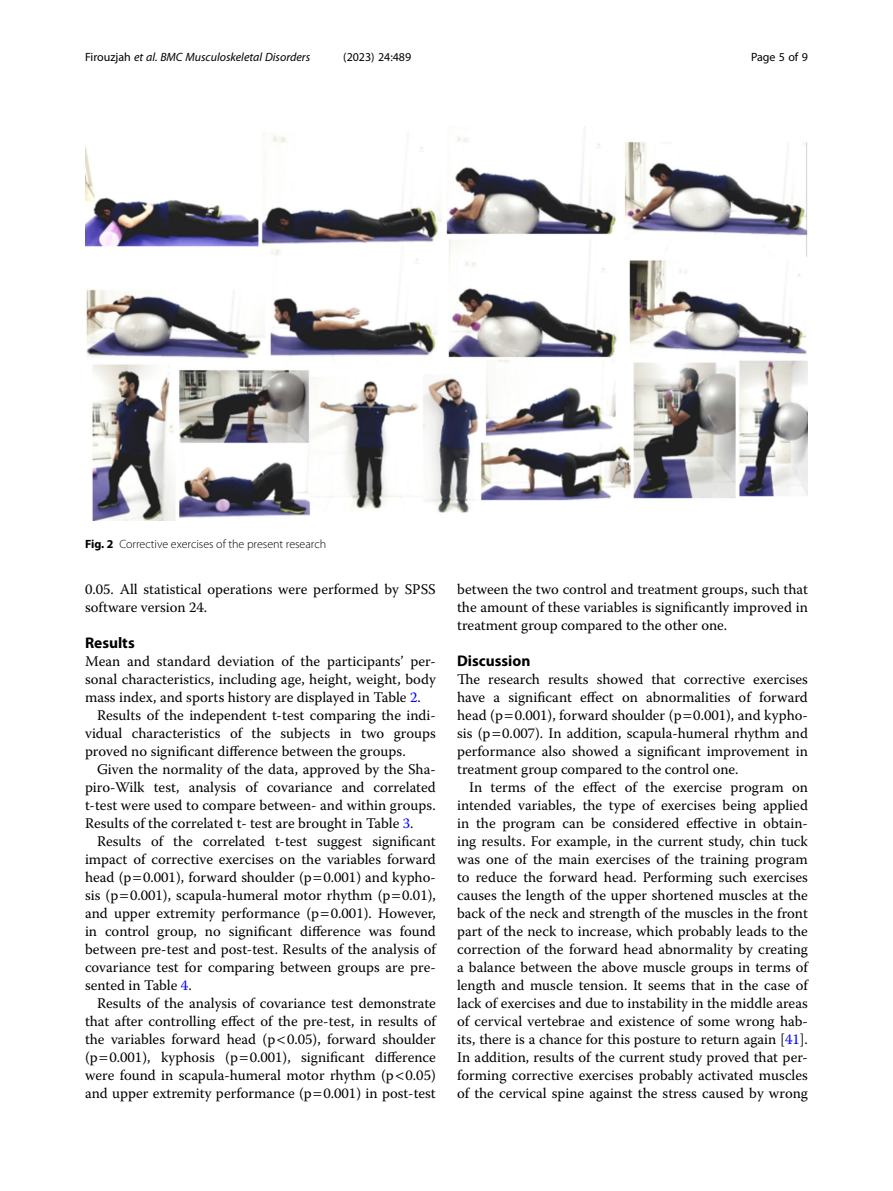
<style>
.page{position:relative;width:893px;height:1191px;background:#fff}
.page>*{position:absolute;margin:0;border:0;box-sizing:border-box;transform-origin:0 0}
.Head_1{font:700 15.45px "Myriad Pro";color:#000}
.Body_Text_Indent{font:14.7px/18px "Warnock Pro";color:#000;text-align:justify}
.Body_Text{font:14.7px/18px "Warnock Pro";color:#000;text-align:justify}
.Figure_Caption{font:300 12px "Myriad Pro";color:#000}
.t1{font:italic 12px "Myriad Pro";color:#000}
.t2{font:12px "Myriad Pro";color:#000}
.s1{font-style:normal}
.s2{font-weight:700}
.s3{color:#00f}
</style>
<div class="page">
<img style="left:85px;top:126px;width:723px;height:395px">
<p class="t1" style="left:85px;top:50px;width:227px"><span class="s1">Firouzjah</span> et al. BMC Musculoskeletal Disorders</p>
<p class="t2" style="left:343px;top:50px;width:70px">(2023) 24:489</p>
<p class="t2" style="left:751px;top:50px;width:58px">Page 5 of 9</p>
<p class="Figure_Caption" style="left:85px;top:537px;width:243px"><span class="s2">Fig. 2</span> Corrective exercises of the present research</p>
<p class="Body_Text_Indent" style="left:85px;top:580px;width:352px">0.05. All statistical operations were performed by SPSS software version 24.</p>
<p class="Head_1" style="left:85px;top:633px;width:51px">Results</p>
<p class="Body_Text" style="left:85px;top:652px;width:352px">Mean and standard deviation of the participants’ per&shy;sonal characteristics, including age, height, weight, body mass index, and sports history are displayed in Table <span class="s3">2</span>.</p>
<p class="Body_Text_Indent" style="left:85px;top:706px;width:352px;text-indent:12px">Results of the independent t-test comparing the indi&shy;vidual characteristics of the subjects in two groups proved no significant difference between the groups.</p>
<p class="Body_Text_Indent" style="left:85px;top:760px;width:352px;text-indent:12px">Given the normality of the data, approved by the Sha&shy;piro-Wilk test, analysis of covariance and correlated t-test were used to compare between- and within groups.<br>Results of the correlated t- test are brought in Table <span class="s3">3</span>.</p>
<p class="Body_Text_Indent" style="left:85px;top:832px;width:352px;text-indent:12px">Results of the correlated t-test suggest significant impact of corrective exercises on the variables forward head (p 0.001), forward shoulder (p 0.001) and kypho&shy;sis (p 0.001), scapula-humeral motor rhythm (p 0.01), and upper extremity performance (p 0.001). However, in control group, no significant difference was found between pre-test and post-test. Results of the analysis of covariance test for comparing between groups are pre&shy;sented in Table <span class="s3">4</span>.</p>
<p class="Body_Text_Indent" style="left:85px;top:994px;width:352px;text-indent:12px">Results of the analysis of covariance test demonstrate that after controlling effect of the pre-test, in results of the variables forward head (p 0.05), forward shoulder (p 0.001), kyphosis (p 0.001), significant difference were found in scapula-humeral motor rhythm (p 0.05) and upper extremity performance (p 0.001) in post-test</p>
<p class="Body_Text_Indent" style="left:457px;top:580px;width:352px">between the two control and treatment groups, such that the amount of these variables is significantly improved in treatment group compared to the other one.</p>
<p class="Head_1" style="left:457px;top:651px;width:75px">Discussion</p>
<p class="Body_Text" style="left:457px;top:670px;width:352px">The research results showed that corrective exercises have a significant effect on abnormalities of forward head (p 0.001), forward shoulder (p 0.001), and kypho&shy;sis (p 0.007). In addition, scapula-humeral rhythm and performance also showed a significant improvement in treatment group compared to the control one.</p>
<p class="Body_Text_Indent" style="left:457px;top:778px;width:352px;text-indent:12px">In terms of the effect of the exercise program on intended variables, the type of exercises being applied in the program can be considered effective in obtain&shy;ing results. For example, in the current study, chin tuck was one of the main exercises of the training program to reduce the forward head. Performing such exercises causes the length of the upper shortened muscles at the back of the neck and strength of the muscles in the front part of the neck to increase, which probably leads to the correction of the forward head abnormality by creating a balance between the above muscle groups in terms of length and muscle tension. It seems that in the case of lack of exercises and due to instability in the middle areas of cervical vertebrae and existence of some wrong hab&shy;its, there is a chance for this posture to return again [<span class="s3">41</span>].<br>In addition, results of the current study proved that per&shy;forming corrective exercises probably activated muscles of the cervical spine against the stress caused by wrong</p>
</div>
